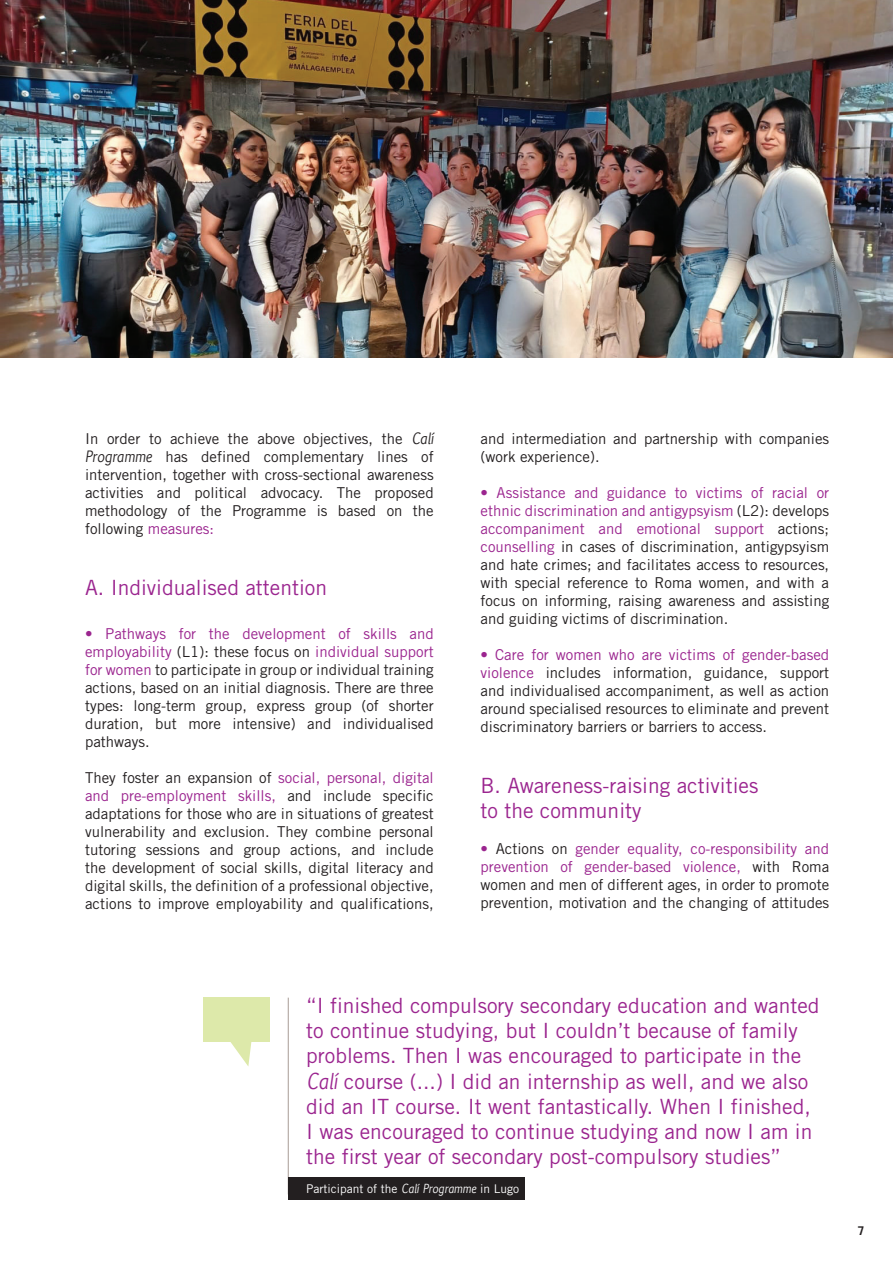
<style>
.page{position:relative;width:893px;height:1263px;background:#fff}
.page>*{position:absolute;margin:0;border:0;box-sizing:border-box;transform-origin:0 0}
.t1{font:21px/25.2px "Trade Gothic";color:#9b258f}
.t2{font:15px/18px "Trade Gothic";color:#231f20;text-align:justify}
.t3{font:12px "Trade Gothic";color:#fff}
.t4{font:700 12px "Trade Gothic";color:#231f20}
.s1{font-family:"Euphemia UCAS";font-style:italic}
.s2{color:#9b258f}
</style>
<div class="page">
<img style="left:0;top:0;width:893px;height:357px">
<hr style="left:288px;top:998px;width:1px;height:196px;background:#a89c95">
<div style="left:288px;top:1177px;width:237px;height:23px;background:#231f20"></div>
<svg style="left:230px;top:1042px;width:22px;height:24px"></svg>
<div style="left:203px;top:998px;width:66px;height:44px;background:#dde9aa"></div>
<p class="t2" style="left:85px;top:430px;width:350px">In order to achieve the above objectives, the <span class="s1">Calí Programme</span> has defined complementary lines of intervention, together with cross-sectional awareness activities and political advocacy. The proposed methodology of the Programme is based on the following <span class="s2">measures:</span></p>
<h1 class="t1" style="left:85px;top:575px;width:244px">A. Individualised attention</h1>
<p class="t2" style="left:85px;top:624px;width:350px"><span class="s2">• Pathways for the development of skills and employability</span> (L1): these focus on <span class="s2">individual support for women</span> to participate in group or individual training actions, based on an initial diagnosis. There are three types: long-term group, express group (of shorter duration, but more intensive) and individualised pathways.</p>
<p class="t2" style="left:85px;top:768px;width:350px">They foster an expansion of <span class="s2">social, personal, digital and pre-employment skills,</span> and include specific adaptations for those who are in situations of greatest vulnerability and exclusion. They combine personal tutoring sessions and group actions, and include the development of social skills, digital literacy and digital skills, the definition of a professional objective, actions to improve employability and qualifications,</p>
<p class="t2" style="left:480px;top:429px;width:350px">and intermediation and partnership with companies (work experience).</p>
<p class="t2" style="left:480px;top:483px;width:350px"><span class="s2">• Assistance and guidance to victims of racial or ethnic discrimination and antigypsyism</span> (L2): develops <span class="s2">accompaniment and emotional support</span> actions; <span class="s2">counselling</span> in cases of discrimination, antigypsyism and hate crimes; and facilitates access to resources, with special reference to Roma women, and with a focus on informing, raising awareness and assisting and guiding victims of discrimination.</p>
<p class="t2" style="left:480px;top:645px;width:350px"><span class="s2">• Care for women who are victims of gender-based violence</span> includes information, guidance, support and individualised accompaniment, as well as action around specialised resources to eliminate and prevent discriminatory barriers or barriers to access.</p>
<h1 class="t1" style="left:480px;top:772px;width:279px">B. Awareness-raising activities to the community</h1>
<p class="t2" style="left:480px;top:839px;width:350px"><span class="s2">•</span> Actions on <span class="s2">gender equality, co-responsibility and prevention of gender-based violence,</span> with Roma women and men of different ages, in order to promote prevention, motivation and the changing of attitudes</p>
<p class="t1" style="left:306px;top:993px;width:515px">“I finished compulsory secondary education and wanted to continue studying, but I couldn’t because of family problems. Then I was encouraged to participate in the <span class="s1">Calí</span> course (...) I did an internship as well, and we also did an IT course. It went fantastically. When I finished, I was encouraged to continue studying and now I am in the first year of secondary post-compulsory studies”</p>
<p class="t3" style="left:306px;top:1181px;width:214px">Participant of the <span class="s1">Calí Programme</span> in Lugo</p>
<p class="t4" style="left:858px;top:1223px;width:8px">7</p>
</div>
